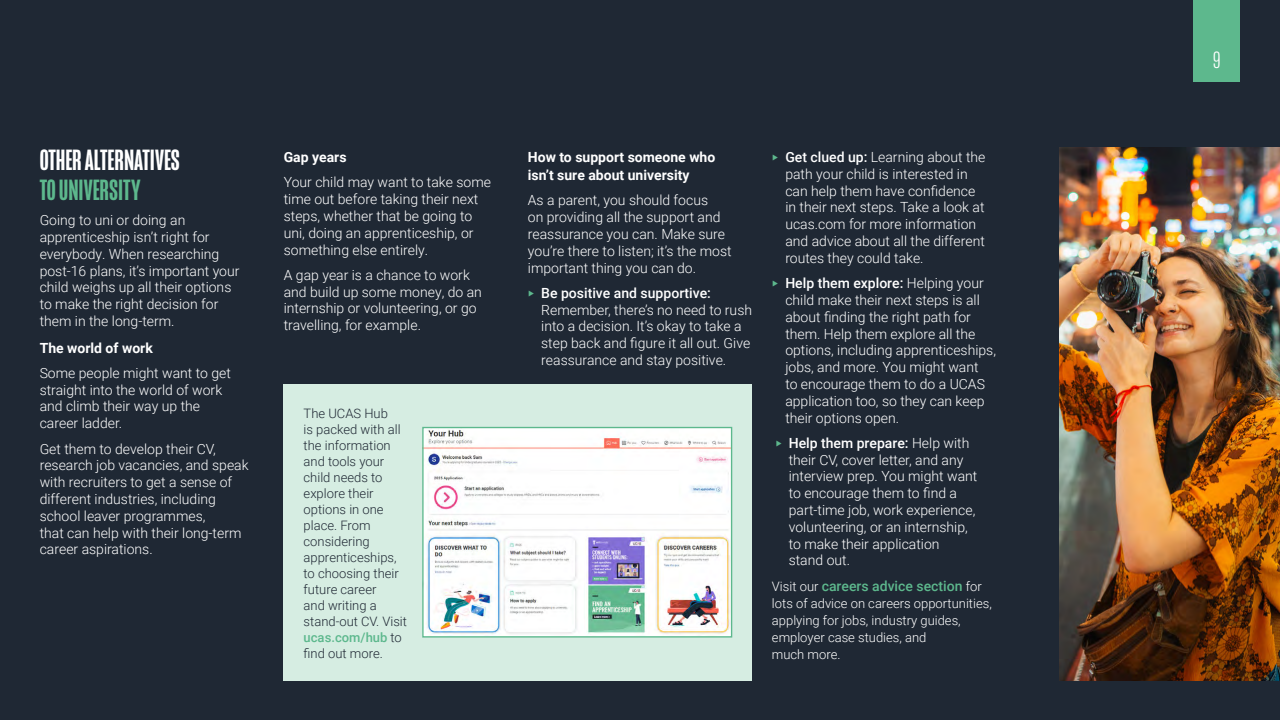
<style>
.page{position:relative;width:1280px;height:720px;background:#1f2834}
.page>*{position:absolute;margin:0;border:0;box-sizing:border-box;transform-origin:0 0}
.t1{font:500 30px "Mongoose";color:#fff}
.t2{font:500 30px "Mongoose";color:#5db88d}
.t3{font:300 24.1px "Mongoose";color:#fff}
.t4{font:300 14px/16.8px "Roboto";color:#fff}
.t5{font:700 14px/18px "Roboto";color:#fff}
.t6{font:500 14px "Roboto";color:#5db88d}
.t7{font:300 13px/16px "Roboto";color:#1f2834}
.t8{font:300 13px/17px "Roboto";color:#fff}
.s1{font-weight:500;color:#5db88d}
.s2{color:#5db88d}
.s3{font-weight:500}
.s4{font-weight:300;font-size:13px;color:#fff}
</style>
<div class="page">
<div style="left:284px;top:384px;width:468px;height:296px;background:#d6ede2"></div>
<img style="left:424px;top:429px;width:306px;height:207px">
<div style="left:422px;top:427px;width:310px;height:211px;border:1px solid #5db88d"></div>
<img style="left:1059px;top:147px;width:221px;height:533px">
<div style="left:1193px;top:0;width:47px;height:81px;background:#5db88d"></div>
<h1 class="t1" style="left:40px;top:143px;width:142px">OTHER ALTERNATIVES</h1>
<h1 class="t2" style="left:40px;top:173px;width:102px">TO UNIVERSITY</h1>
<p class="t4" style="left:40px;top:211px;width:201px">Going to uni or doing an apprenticeship isn’t right for everybody. When researching post-16 plans, it’s important your child weighs up all their options to make the right decision for them in the long-term.</p>
<p class="t5" style="left:40px;top:338px;width:115px">The world of work</p>
<p class="t4" style="left:40px;top:364px;width:193px">Some people might want to get straight into the world of work and climb their way up the career ladder.</p>
<p class="t4" style="left:40px;top:440px;width:210px">Get them to develop their CV, research job vacancies, and speak with recruiters to get a sense of different industries, including school leaver programmes,<br>that can help with their long-term career aspirations.</p>
<p class="t5" style="left:284px;top:148px;width:64px">Gap years</p>
<p class="t4" style="left:284px;top:173px;width:209px">Your child may want to take some time out before taking their next steps, whether that be going to uni, doing an apprenticeship, or something else entirely.</p>
<p class="t4" style="left:284px;top:266px;width:200px">A gap year is a chance to work and build up some money, do an internship or volunteering, or go travelling, for example.</p>
<p class="t7" style="left:304px;top:404px;width:105px">The UCAS Hub<br>is packed with all the information and tools your child needs to explore their options in one place. From considering apprenticeships, to choosing their future career<br>and writing a stand-out CV. Visit <span class="s1">ucas.com/hub</span> to find out more.</p>
<p class="t5" style="left:528px;top:148px;width:189px">How to support someone who isn’t sure about university</p>
<p class="t4" style="left:528px;top:191px;width:205px">As a parent, you should focus<br>on providing all the support and reassurance you can. Make sure you’re there to listen; it’s the most important thing you can do.</p>
<p class="t4" style="left:541px;top:284px;width:212px;text-indent:-13px"><span class="s2">‣</span> <span class="s3">Be positive and supportive:<br></span>Remember, there’s no need to rush into a decision. It’s okay to take a step back and figure it all out. Give reassurance and stay positive.</p>
<p class="t4" style="left:785px;top:148px;width:202px;text-indent:-13px"><span class="s2">‣</span> <span class="s3">Get clued up:</span> Learning about the path your child is interested in can help them have confidence in their next steps. Take a look at ucas.com for more information and advice about all the different routes they could take.</p>
<p class="t4" style="left:785px;top:274px;width:212px;text-indent:-13px"><span class="s2">‣</span> <span class="s3">Help them explore:</span> Helping your child make their next steps is all about finding the right path for them. Help them explore all the options, including apprenticeships, jobs, and more. You might want<br>to encourage them to do a UCAS application too, so they can keep their options open.</p>
<p class="t4" style="left:789px;top:434px;width:190px;text-indent:-13px"><span class="s2">‣</span> <span class="s3">Help them prepare:</span> Help with their CV, cover letter, and any interview prep. You might want to encourage them to find a part-time job, work experience, volunteering, or an internship, to make their application stand out.</p>
<p class="t6" style="left:772px;top:576px;width:211px"><span class="s4">Visit our</span> careers advice section <span class="s4">for</span></p>
<p class="t8" style="left:772px;top:594px;width:221px">lots of advice on careers opportunities, applying for jobs, industry guides, employer case studies, and<br>much more.</p>
<h2 class="t3" style="left:1213px;top:46px;width:9px">9</h2>
</div>
